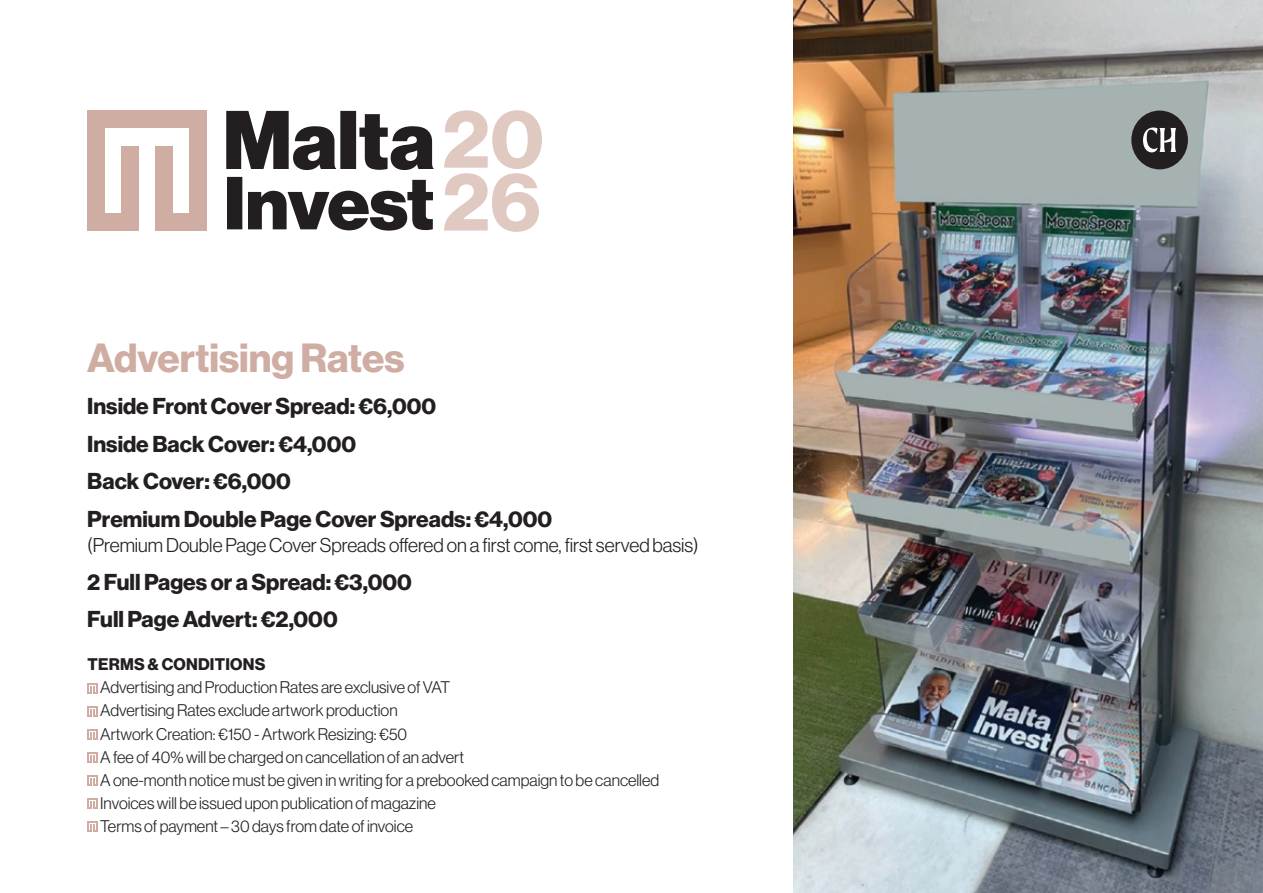
<style>
.page{position:relative;width:1263px;height:893px;background:#fff}
.page>*{position:absolute;margin:0;border:0;box-sizing:border-box;transform-origin:0 0}
.t1{font:81.9px/62.8px "N Haas Grotesk DS Pro 75 Bd";color:#e0c9c1}
.t2{font:39.75px "N Haas Grotesk DS Pro 75 Bd";color:#cfada3}
.t3{font:22.5px/37.5px "N Haas Grotesk DS Pro 75 Bd";color:#231f20}
.t4{font:19.5px "N Haas Grotesk DS Pro 45 Lt";color:#231f20}
.t5{font:16.5px/23.1px "N Haas Grotesk DS Pro 45 Lt";color:#231f20}
.t6{font:16.5px "N Haas Grotesk DS Pro 75 Bd";letter-spacing:.015em;color:#231f20}
</style>
<div class="page">
<img style="left:793px;top:0;width:470px;height:893px">
<svg style="left:87px;top:683px;width:11px;height:10px"></svg>
<svg style="left:87px;top:706px;width:11px;height:10px"></svg>
<svg style="left:87px;top:729px;width:11px;height:10px"></svg>
<svg style="left:87px;top:752px;width:11px;height:11px"></svg>
<svg style="left:87px;top:775px;width:11px;height:11px"></svg>
<svg style="left:87px;top:798px;width:11px;height:11px"></svg>
<svg style="left:87px;top:821px;width:11px;height:11px"></svg>
<svg style="left:1131px;top:111px;width:57px;height:58px;background:#555556"></svg>
<svg style="left:227px;top:177px;width:206px;height:54px"></svg>
<svg style="left:226px;top:111px;width:208px;height:59px"></svg>
<div style="left:87px;top:111px;width:17px;height:120px;background:#cfada3"></div>
<div style="left:87px;top:111px;width:120px;height:17px;background:#cfada3"></div>
<div style="left:190px;top:111px;width:17px;height:120px;background:#cfada3"></div>
<div style="left:87px;top:213px;width:52px;height:18px;background:#cfada3"></div>
<div style="left:156px;top:213px;width:51px;height:18px;background:#cfada3"></div>
<div style="left:121px;top:146px;width:18px;height:85px;background:#cfada3"></div>
<div style="left:156px;top:146px;width:17px;height:85px;background:#cfada3"></div>
<h1 class="t1" style="left:442px;top:109px;width:103px">20<br>26</h1>
<h2 class="t2" style="left:87px;top:334px;width:319px">Advertising Rates</h2>
<h3 class="t3" style="left:87px;top:388px;width:466px">Inside Front Cover Spread: €6,000<br>Inside Back Cover: €4,000<br>Back Cover: €6,000<br>Premium Double Page Cover Spreads: €4,000</h3>
<p class="t4" style="left:87px;top:534px;width:613px">(Premium Double Page Cover Spreads offered on a first come, first served basis)</p>
<h3 class="t3" style="left:87px;top:563px;width:326px">2 Full Pages or a Spread: €3,000<br>Full Page Advert: €2,000</h3>
<p class="t6" style="left:87px;top:655px;width:180px">TERMS &amp; CONDITIONS</p>
<p class="t5" style="left:100px;top:676px;width:560px">Advertising and Production Rates are exclusive of VAT<br>Advertising Rates exclude artwork production<br>Artwork Creation: €150 - Artwork Resizing: €50<br>A fee of 40% will be charged on cancellation of an advert<br>A one-month notice must be given in writing for a prebooked campaign to be cancelled Invoices will be issued upon publication of magazine<br>Terms of payment – 30 days from date of invoice</p>
</div>
